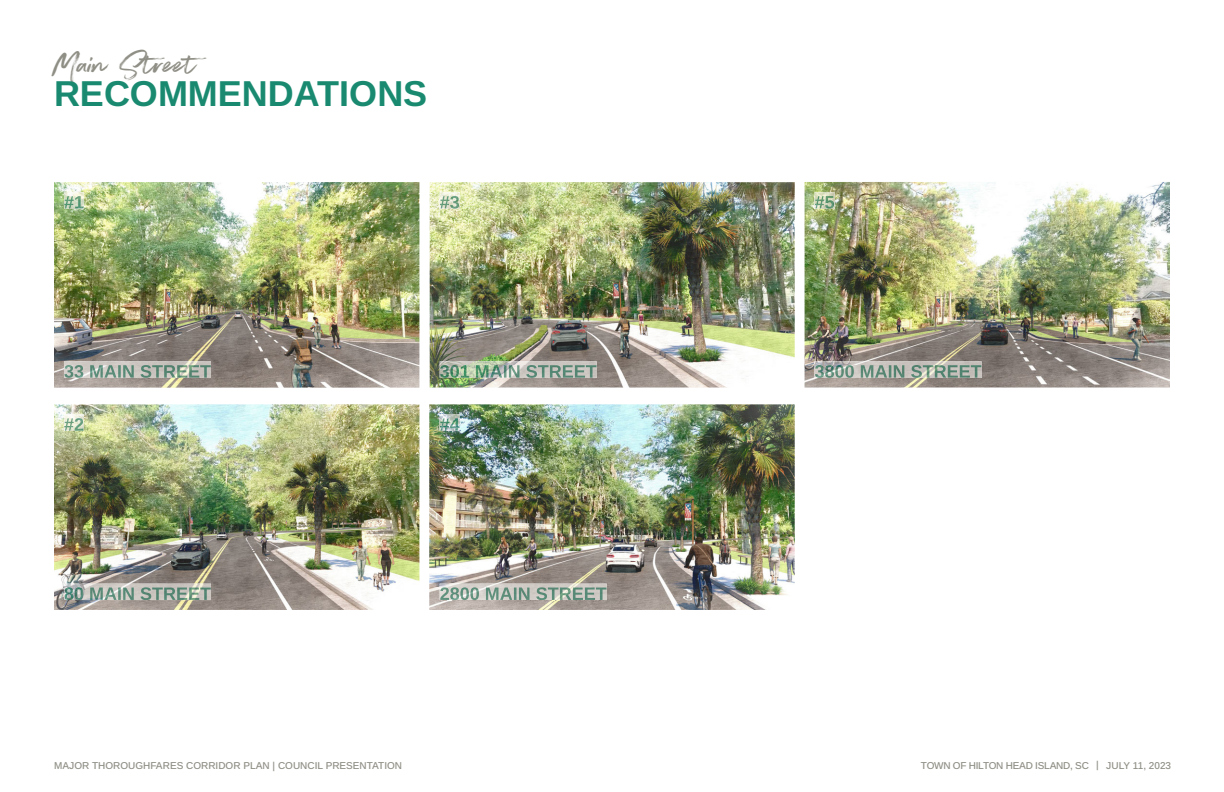
<style>
.page{position:relative;width:1224px;height:792px;background:#fff}
.page>*{position:absolute;margin:0;border:0;box-sizing:border-box;transform-origin:0 0}
.t1{font:700 36px "Arimo";color:#198a70}
.t2{font:36px "Super Fly Two";letter-spacing:.005em;color:#908f86}
.t3{font:500 10px "Arimo";color:#908f86}
.t4{font:500 10px "Arimo";letter-spacing:-.025em;color:#908f86}
</style>
<div class="page">
<img style="left:54px;top:182px;width:365px;height:206px">
<img style="left:54px;top:404px;width:365px;height:206px">
<img style="left:430px;top:182px;width:365px;height:206px">
<img style="left:429px;top:404px;width:366px;height:206px">
<img style="left:805px;top:182px;width:365px;height:206px">
<img style="left:64px;top:361px;width:147px;height:4px">
<img style="left:64px;top:365px;width:147px;height:13px">
<img style="left:64px;top:192px;width:20px;height:16px">
<img style="left:64px;top:196px;width:19px;height:12px">
<img style="left:440px;top:192px;width:20px;height:16px">
<svg style="left:440px;top:208px;width:19px;height:1px"></svg>
<img style="left:440px;top:196px;width:19px;height:12px">
<img style="left:815px;top:192px;width:20px;height:16px">
<svg style="left:815px;top:208px;width:19px;height:1px"></svg>
<img style="left:815px;top:196px;width:19px;height:12px">
<img style="left:64px;top:414px;width:20px;height:17px">
<img style="left:64px;top:418px;width:19px;height:13px">
<img style="left:440px;top:414px;width:20px;height:4px">
<img style="left:440px;top:418px;width:20px;height:13px">
<img style="left:64px;top:584px;width:147px;height:16px">
<img style="left:65px;top:587px;width:146px;height:13px">
<img style="left:440px;top:361px;width:157px;height:18px">
<img style="left:440px;top:365px;width:157px;height:13px">
<img style="left:815px;top:361px;width:167px;height:18px">
<img style="left:815px;top:365px;width:167px;height:13px">
<img style="left:440px;top:584px;width:167px;height:17px">
<img style="left:440px;top:587px;width:167px;height:13px">
<h1 class="t2" style="left:54px;top:43px;width:144px">Main Street</h1>
<h1 class="t1" style="left:54px;top:68px;width:375px">RECOMMENDATIONS</h1>
<p class="t3" style="left:54px;top:759px;width:350px">MAJOR THOROUGHFARES CORRIDOR PLAN | COUNCIL PRESENTATION</p>
<p class="t4" style="left:921px;top:759px;width:252px">TOWN OF HILTON HEAD ISLAND, SC | JULY 11, 2023</p>
</div>
